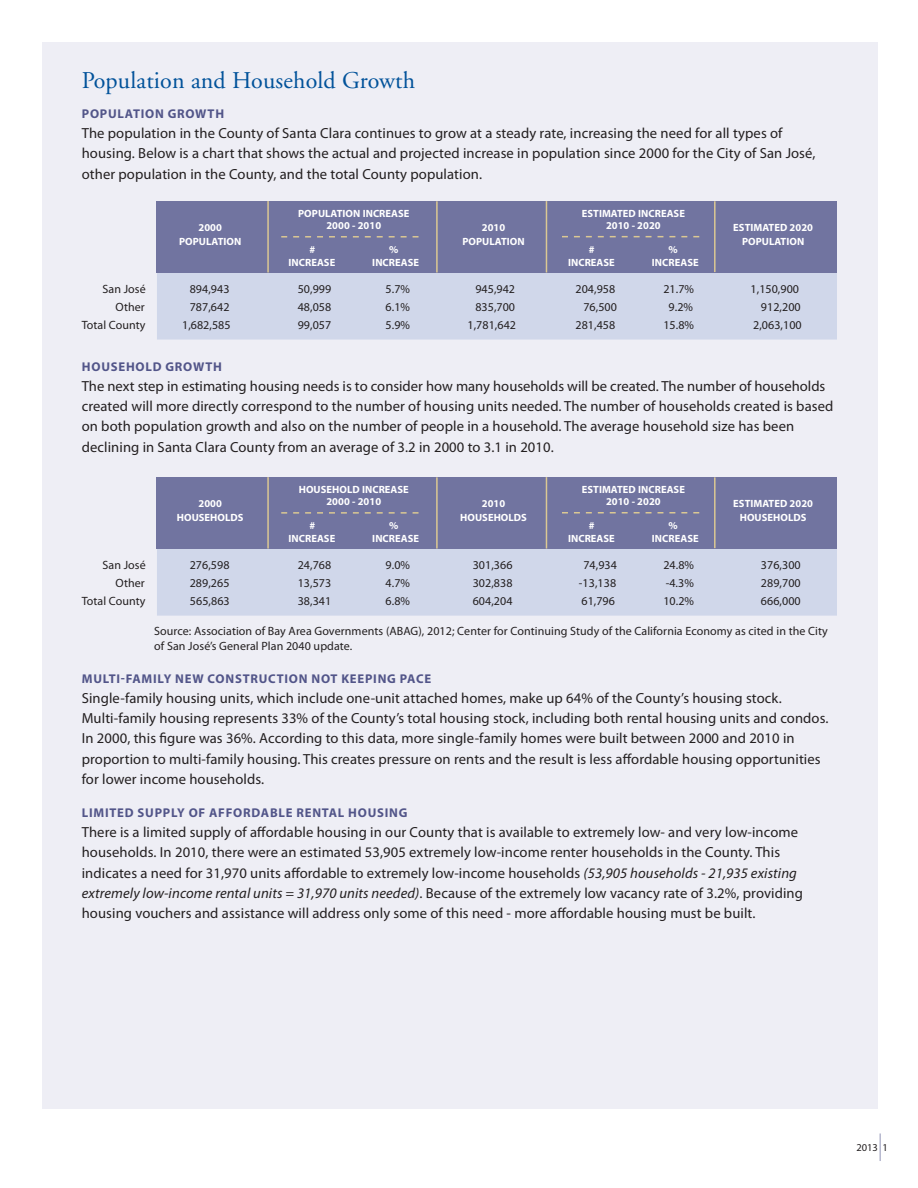
<style>
.page{position:relative;width:918px;height:1188px;background:#fff}
.page>*{position:absolute;margin:0;border:0;box-sizing:border-box;transform-origin:0 0}
.t1{font:24px "Adobe Garamond";letter-spacing:.005em;color:#01529a}
.t2{font:14.7px/20.2px "Myriad Pro";letter-spacing:.005em;color:#231f20}
.t3{font:700 12.75px "Myriad Pro";letter-spacing:.06em;color:#525589}
.t4{font:12px/15px "Myriad Pro";letter-spacing:.005em;color:#231f20}
.t5{font:10.5px "Myriad MM 700 600";letter-spacing:.045em;color:#fff}
.t6{font:10.5px "Myriad Pro";color:#231f20}
.s1{font-style:italic}
</style>
<div class="page">
<div style="left:42px;top:42px;width:836px;height:1067px;background:#eeeef5"></div>
<svg style="left:880px;top:1133px;width:1px;height:28px"></svg>
<div style="left:157px;top:272px;width:680px;height:68px;background:#d0d7ea"></div>
<div style="left:157px;top:201px;width:680px;height:71px;background:#7174a0"></div>
<hr style="left:267px;top:201px;width:2px;height:71px;background:#dbc893">
<hr style="left:436px;top:201px;width:2px;height:71px;background:#dbc893">
<hr style="left:546px;top:201px;width:1px;height:71px;background:#dbc893">
<hr style="left:714px;top:201px;width:2px;height:71px;background:#dbc893">
<svg style="left:281px;top:236px;width:138px;height:2px"></svg>
<svg style="left:562px;top:236px;width:137px;height:1px"></svg>
<div style="left:157px;top:549px;width:680px;height:67px;background:#d0d7ea"></div>
<div style="left:157px;top:477px;width:680px;height:72px;background:#7174a0"></div>
<hr style="left:267px;top:477px;width:2px;height:72px;background:#dbc893">
<hr style="left:436px;top:477px;width:2px;height:72px;background:#dbc893">
<hr style="left:546px;top:477px;width:1px;height:72px;background:#dbc893">
<hr style="left:714px;top:477px;width:2px;height:71px;background:#dbc893">
<svg style="left:281px;top:512px;width:138px;height:2px"></svg>
<svg style="left:562px;top:512px;width:137px;height:2px"></svg>
<p class="t1" style="left:82px;top:67px;width:335px">Population and Household Growth</p>
<p class="t3" style="left:82px;top:105px;width:144px">POPULATION GROWTH</p>
<p class="t2" style="left:82px;top:123px;width:702px">The population in the County of Santa Clara continues to grow at a steady rate, increasing the need for all types of</p>
<p class="t2" style="left:82px;top:143px;width:735px">housing. Below is a chart that shows the actual and projected increase in population since 2000 for the City of San José, other population in the County, and the total County population.</p>
<p class="t5" style="left:198px;top:222px;width:25px">2000</p>
<p class="t5" style="left:179px;top:236px;width:63px">POPULATION</p>
<p class="t5" style="left:298px;top:208px;width:112px">POPULATION INCREASE</p>
<p class="t5" style="left:326px;top:220px;width:56px">2000 - 2010</p>
<p class="t5" style="left:309px;top:244px;width:7px">#</p>
<p class="t5" style="left:389px;top:244px;width:10px">%</p>
<p class="t5" style="left:288px;top:258px;width:48px">INCREASE</p>
<p class="t5" style="left:372px;top:258px;width:48px">INCREASE</p>
<p class="t5" style="left:482px;top:222px;width:25px">2010</p>
<p class="t5" style="left:462px;top:236px;width:63px">POPULATION</p>
<p class="t5" style="left:582px;top:208px;width:104px">ESTIMATED INCREASE</p>
<p class="t5" style="left:606px;top:220px;width:56px">2010 - 2020</p>
<p class="t5" style="left:589px;top:244px;width:7px">#</p>
<p class="t5" style="left:669px;top:244px;width:10px">%</p>
<p class="t5" style="left:568px;top:258px;width:48px">INCREASE</p>
<p class="t5" style="left:652px;top:258px;width:48px">INCREASE</p>
<p class="t5" style="left:733px;top:222px;width:81px">ESTIMATED 2020</p>
<p class="t5" style="left:742px;top:236px;width:63px">POPULATION</p>
<p class="t4" style="left:103px;top:281px;width:45px">San José</p>
<p class="t4" style="left:190px;top:281px;width:41px">894,943</p>
<p class="t4" style="left:298px;top:281px;width:35px">50,999</p>
<p class="t4" style="left:386px;top:281px;width:26px">5.7%</p>
<p class="t4" style="left:475px;top:281px;width:41px">945,942</p>
<p class="t4" style="left:576px;top:281px;width:41px">204,958</p>
<p class="t4" style="left:663px;top:281px;width:32px">21.7%</p>
<p class="t4" style="left:751px;top:281px;width:50px">1,150,900</p>
<p class="t4" style="left:116px;top:299px;width:31px">Other</p>
<p class="t4" style="left:190px;top:299px;width:41px">787,642</p>
<p class="t4" style="left:298px;top:299px;width:35px">48,058</p>
<p class="t4" style="left:386px;top:299px;width:26px">6.1%</p>
<p class="t4" style="left:475px;top:299px;width:41px">835,700</p>
<p class="t4" style="left:583px;top:299px;width:35px">76,500</p>
<p class="t4" style="left:669px;top:299px;width:26px">9.2%</p>
<p class="t4" style="left:761px;top:299px;width:41px">912,200</p>
<p class="t4" style="left:82px;top:317px;width:65px">Total County</p>
<p class="t4" style="left:182px;top:317px;width:50px">1,682,585</p>
<p class="t4" style="left:298px;top:317px;width:35px">99,057</p>
<p class="t4" style="left:386px;top:317px;width:26px">5.9%</p>
<p class="t4" style="left:468px;top:317px;width:50px">1,781,642</p>
<p class="t4" style="left:576px;top:317px;width:41px">281,458</p>
<p class="t4" style="left:663px;top:317px;width:32px">15.8%</p>
<p class="t4" style="left:753px;top:317px;width:50px">2,063,100</p>
<p class="t3" style="left:82px;top:358px;width:142px">HOUSEHOLD GROWTH</p>
<p class="t2" style="left:82px;top:375px;width:753px">The next step in estimating housing needs is to consider how many households will be created. The number of households created will more directly correspond to the number of housing units needed. The number of households created is based on both population growth and also on the number of people in a household. The average household size has been</p>
<p class="t2" style="left:82px;top:436px;width:474px">declining in Santa Clara County from an average of 3.2 in 2000 to 3.1 in 2010.</p>
<p class="t5" style="left:198px;top:498px;width:25px">2000</p>
<p class="t5" style="left:177px;top:513px;width:68px">HOUSEHOLDS</p>
<p class="t5" style="left:299px;top:484px;width:111px">HOUSEHOLD INCREASE</p>
<p class="t5" style="left:326px;top:496px;width:56px">2000 - 2010</p>
<p class="t5" style="left:309px;top:520px;width:7px">#</p>
<p class="t5" style="left:389px;top:520px;width:10px">%</p>
<p class="t5" style="left:288px;top:534px;width:48px">INCREASE</p>
<p class="t5" style="left:372px;top:534px;width:48px">INCREASE</p>
<p class="t5" style="left:482px;top:498px;width:25px">2010</p>
<p class="t5" style="left:460px;top:513px;width:68px">HOUSEHOLDS</p>
<p class="t5" style="left:582px;top:484px;width:104px">ESTIMATED INCREASE</p>
<p class="t5" style="left:606px;top:496px;width:56px">2010 - 2020</p>
<p class="t5" style="left:589px;top:520px;width:7px">#</p>
<p class="t5" style="left:669px;top:520px;width:10px">%</p>
<p class="t5" style="left:568px;top:534px;width:48px">INCREASE</p>
<p class="t5" style="left:652px;top:534px;width:48px">INCREASE</p>
<p class="t5" style="left:733px;top:498px;width:81px">ESTIMATED 2020</p>
<p class="t5" style="left:740px;top:513px;width:68px">HOUSEHOLDS</p>
<p class="t4" style="left:103px;top:557px;width:45px">San José</p>
<p class="t4" style="left:190px;top:557px;width:41px">276,598</p>
<p class="t4" style="left:298px;top:557px;width:35px">24,768</p>
<p class="t4" style="left:386px;top:557px;width:26px">9.0%</p>
<p class="t4" style="left:473px;top:557px;width:41px">301,366</p>
<p class="t4" style="left:583px;top:557px;width:35px">74,934</p>
<p class="t4" style="left:663px;top:557px;width:32px">24.8%</p>
<p class="t4" style="left:761px;top:557px;width:41px">376,300</p>
<p class="t4" style="left:116px;top:575px;width:31px">Other</p>
<p class="t4" style="left:190px;top:575px;width:41px">289,265</p>
<p class="t4" style="left:298px;top:575px;width:35px">13,573</p>
<p class="t4" style="left:386px;top:575px;width:26px">4.7%</p>
<p class="t4" style="left:473px;top:575px;width:41px">302,838</p>
<p class="t4" style="left:579px;top:575px;width:39px">-13,138</p>
<p class="t4" style="left:666px;top:575px;width:30px">-4.3%</p>
<p class="t4" style="left:761px;top:575px;width:41px">289,700</p>
<p class="t4" style="left:82px;top:593px;width:65px">Total County</p>
<p class="t4" style="left:190px;top:593px;width:41px">565,863</p>
<p class="t4" style="left:298px;top:593px;width:35px">38,341</p>
<p class="t4" style="left:386px;top:593px;width:26px">6.8%</p>
<p class="t4" style="left:473px;top:593px;width:41px">604,204</p>
<p class="t4" style="left:581px;top:593px;width:35px">61,796</p>
<p class="t4" style="left:663px;top:593px;width:32px">10.2%</p>
<p class="t4" style="left:761px;top:593px;width:41px">666,000</p>
<p class="t4" style="left:154px;top:623px;width:675px">Source: Association of Bay Area Governments (ABAG), 2012; Center for Continuing Study of the California Economy as cited in the City of San José’s General Plan 2040 update.</p>
<p class="t3" style="left:82px;top:670px;width:351px">MULTI-FAMILY NEW CONSTRUCTION NOT KEEPING PACE</p>
<p class="t2" style="left:82px;top:687px;width:702px">Single-family housing units, which include one-unit attached homes, make up 64% of the County’s housing stock.</p>
<p class="t2" style="left:82px;top:708px;width:748px">Multi-family housing represents 33% of the County’s total housing stock, including both rental housing units and condos.<br>In 2000, this figure was 36%. According to this data, more single-family homes were built between 2000 and 2010 in</p>
<p class="t2" style="left:82px;top:748px;width:740px">proportion to multi-family housing. This creates pressure on rents and the result is less affordable housing opportunities for lower income households.</p>
<p class="t3" style="left:82px;top:804px;width:327px">LIMITED SUPPLY OF AFFORDABLE RENTAL HOUSING</p>
<p class="t2" style="left:82px;top:822px;width:718px">There is a limited supply of affordable housing in our County that is available to extremely low- and very low-income households. In 2010, there were an estimated 53,905 extremely low-income renter households in the County. This</p>
<p class="t2" style="left:82px;top:862px;width:717px">indicates a need for 31,970 units affordable to extremely low-income households <span class="s1">(53,905 households - 21,935 existing</span></p>
<p class="t2" style="left:82px;top:882px;width:723px"><span class="s1">extremely low-income rental units = 31,970 units needed)</span>. Because of the extremely low vacancy rate of 3.2%, providing housing vouchers and assistance will address only some of this need - more affordable housing must be built.</p>
<p class="t6" style="left:856px;top:1141px;width:33px">2013 1</p>
</div>
